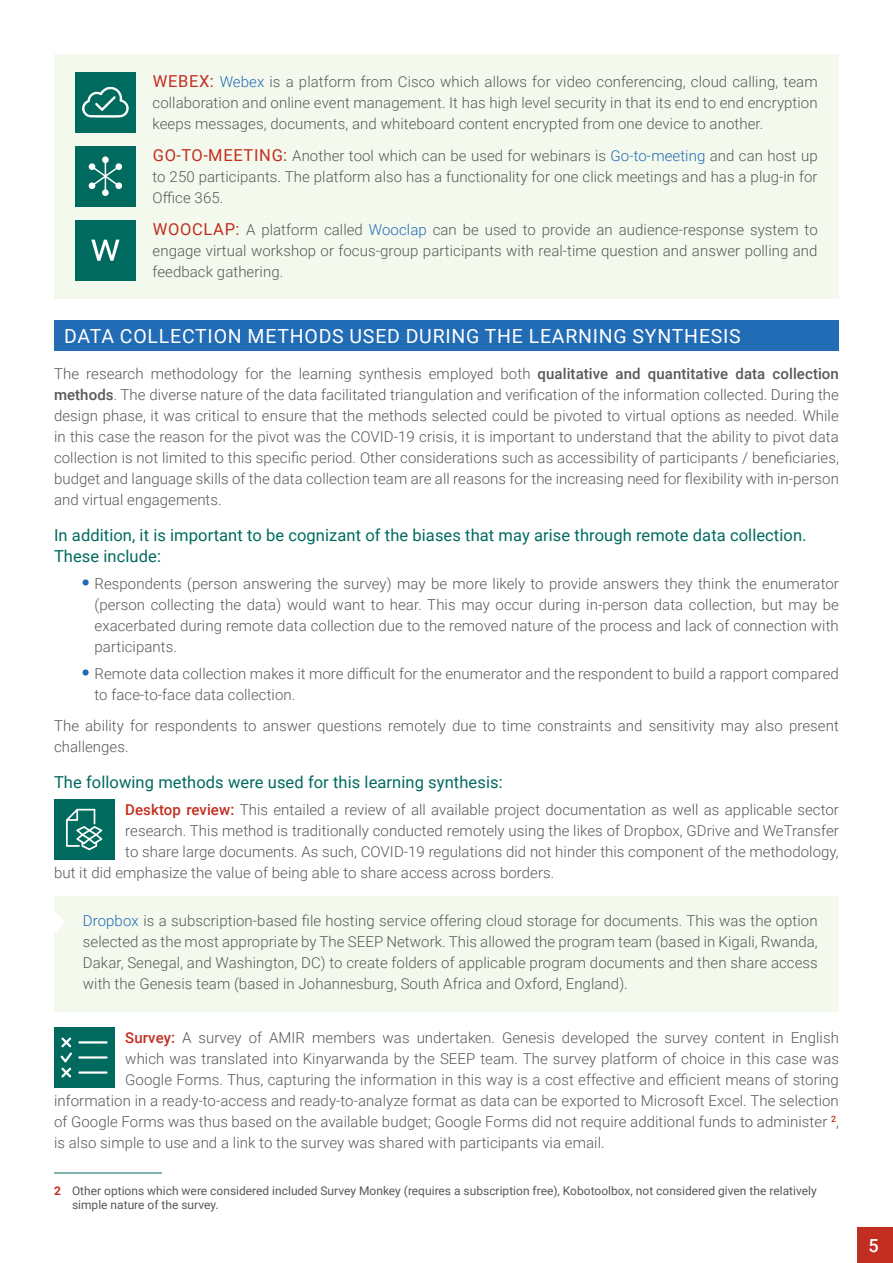
<style>
.page{position:relative;width:893px;height:1263px;background:#fff}
.page>*{position:absolute;margin:0;border:0;box-sizing:border-box;transform-origin:0 0}
.t1{font:19.5px "Roboto";letter-spacing:.04em;color:#fff}
.t2{font:500 18px "Roboto";color:#fff}
.t3{font:16.5px/21px "Roboto";letter-spacing:.005em;color:#006a5f}
.t4{font:300 15px/21px "Roboto";letter-spacing:.005em;color:#57585a;text-align:justify}
.t5{font:12px/14.4px "Roboto";color:#57585a}
.s1{font-weight:400;font-size:16.5px;color:#c22e21}
.s2{color:#226bb5}
.s3{font-weight:500}
.s4{font-weight:500;color:#c22e21}
.s5{font-weight:700;color:#c22e21}
</style>
<div class="page">
<div style="left:857px;top:1227px;width:36px;height:36px;background:#c22e21"></div>
<div style="left:54px;top:896px;width:785px;height:115px;background:#f4f9ed"></div>
<svg style="left:54px;top:911px;width:11px;height:23px"></svg>
<div style="left:54px;top:320px;width:785px;height:31px;background:#226bb5"></div>
<div style="left:54px;top:54px;width:785px;height:244px;background:#f4f9ed"></div>
<div style="left:75px;top:72px;width:61px;height:60px;background:#006a5f"></div>
<div style="left:75px;top:146px;width:61px;height:60px;background:#006a5f"></div>
<div style="left:75px;top:220px;width:61px;height:60px;background:#006a5f"></div>
<svg style="left:83px;top:579px;width:6px;height:6px"></svg>
<svg style="left:83px;top:669px;width:6px;height:6px"></svg>
<hr style="left:54px;top:1172px;width:108px;height:1px;background:#006a5f">
<div style="left:102px;top:156px;width:7px;height:7px;background:#fff;border-radius:50%"></div>
<div style="left:102px;top:189px;width:7px;height:7px;background:#fff;border-radius:50%"></div>
<svg style="left:88px;top:163px;width:35px;height:27px"></svg>
<svg style="left:91px;top:240px;width:29px;height:21px"></svg>
<svg style="left:82px;top:86px;width:47px;height:32px"></svg>
<div style="left:54px;top:799px;width:60px;height:61px;background:#006a5f"></div>
<div style="left:54px;top:1027px;width:60px;height:60px;background:#006a5f"></div>
<svg style="left:66px;top:809px;width:36px;height:41px"></svg>
<svg style="left:61px;top:1037px;width:11px;height:40px"></svg>
<hr style="left:78px;top:1041px;width:30px;height:2px;background:#fff">
<hr style="left:78px;top:1056px;width:30px;height:2px;background:#fff">
<hr style="left:78px;top:1071px;width:30px;height:3px;background:#fff">
<p class="t4" style="left:153px;top:71px;width:667px"><span class="s1">WEBEX:</span> <span class="s2">Webex</span> is a platform from Cisco which allows for video conferencing, cloud calling, team collaboration and online event management. It has high level security in that its end to end encryption keeps messages, documents, and whiteboard content encrypted from one device to another.</p>
<p class="t4" style="left:153px;top:145px;width:667px"><span class="s1">GO-TO-MEETING:</span> Another tool which can be used for webinars is <span class="s2">Go-to-meeting</span> and can host up to 250 participants. The platform also has a functionality for one click meetings and has a plug-in for Office 365.</p>
<p class="t4" style="left:153px;top:218px;width:667px"><span class="s1">WOOCLAP:</span> A platform called <span class="s2">Wooclap</span> can be used to provide an audience-response system to engage virtual workshop or focus-group participants with real-time question and answer polling and feedback gathering.</p>
<p class="t1" style="left:64px;top:322px;width:678px">DATA COLLECTION METHODS USED DURING THE LEARNING SYNTHESIS</p>
<p class="t4" style="left:54px;top:362px;width:786px">The research methodology for the learning synthesis employed both <span class="s3">qualitative and quantitative data collection methods</span>. The diverse nature of the data facilitated triangulation and verification of the information collected. During the design phase, it was critical to ensure that the methods selected could be pivoted to virtual options as needed. While in this case the reason for the pivot was the COVID-19 crisis, it is important to understand that the ability to pivot data collection is not limited to this specific period. Other considerations such as accessibility of participants / beneficiaries, budget and language skills of the data collection team are all reasons for the increasing need for flexibility with in-person and virtual engagements.</p>
<p class="t3" style="left:54px;top:523px;width:754px">In addition, it is important to be cognizant of the biases that may arise through remote data collection.<br>These include:</p>
<p class="t4" style="left:94px;top:572px;width:746px">Respondents (person answering the survey) may be more likely to provide answers they think the enumerator (person collecting the data) would want to hear. This may occur during in-person data collection, but may be exacerbated during remote data collection due to the removed nature of the process and lack of connection with participants.</p>
<p class="t4" style="left:94px;top:662px;width:746px">Remote data collection makes it more difficult for the enumerator and the respondent to build a rapport compared to face-to-face data collection.</p>
<p class="t4" style="left:54px;top:715px;width:786px">The ability for respondents to answer questions remotely due to time constraints and sensitivity may also present challenges.</p>
<p class="t3" style="left:54px;top:771px;width:450px">The following methods were used for this learning synthesis:</p>
<p class="t4" style="left:125px;top:799px;width:715px"><span class="s4">Desktop review:</span> This entailed a review of all available project documentation as well as applicable sector</p>
<p class="t4" style="left:125px;top:820px;width:715px">research. This method is traditionally conducted remotely using the likes of Dropbox, GDrive and WeTransfer</p>
<p class="t4" style="left:125px;top:841px;width:715px">to share large documents. As such, COVID-19 regulations did not hinder this component of the methodology,</p>
<p class="t4" style="left:54px;top:862px;width:502px">but it did emphasize the value of being able to share access across borders.</p>
<p class="t4" style="left:83px;top:910px;width:736px"><span class="s2">Dropbox</span> is a subscription-based file hosting service offering cloud storage for documents. This was the option selected as the most appropriate by The SEEP Network. This allowed the program team (based in Kigali, Rwanda, Dakar, Senegal, and Washington, DC) to create folders of applicable program documents and then share access with the Genesis team (based in Johannesburg, South Africa and Oxford, England).</p>
<p class="t4" style="left:125px;top:1027px;width:715px"><span class="s4">Survey:</span> A survey of AMIR members was undertaken. Genesis developed the survey content in English</p>
<p class="t4" style="left:125px;top:1048px;width:715px">which was translated into Kinyarwanda by the SEEP team. The survey platform of choice in this case was</p>
<p class="t4" style="left:125px;top:1069px;width:715px">Google Forms. Thus, capturing the information in this way is a cost effective and efficient means of storing</p>
<p class="t4" style="left:54px;top:1090px;width:786px">information in a ready-to-access and ready-to-analyze format as data can be exported to Microsoft Excel. The selection</p>
<p class="t4" style="left:54px;top:1111px;width:786px">of Google Forms was thus based on the available budget; Google Forms did not require additional funds to administer <sup>2</sup>,</p>
<p class="t4" style="left:54px;top:1132px;width:552px">is also simple to use and a link to the survey was shared with participants via email.</p>
<p class="t5" style="left:72px;top:1183px;width:746px;text-indent:-18px"><span class="s5">2</span> Other options which were considered included Survey Monkey (requires a subscription free), Kobotoolbox, not considered given the relatively simple nature of the survey.</p>
<p class="t2" style="left:868px;top:1233px;width:12px">5</p>
</div>
